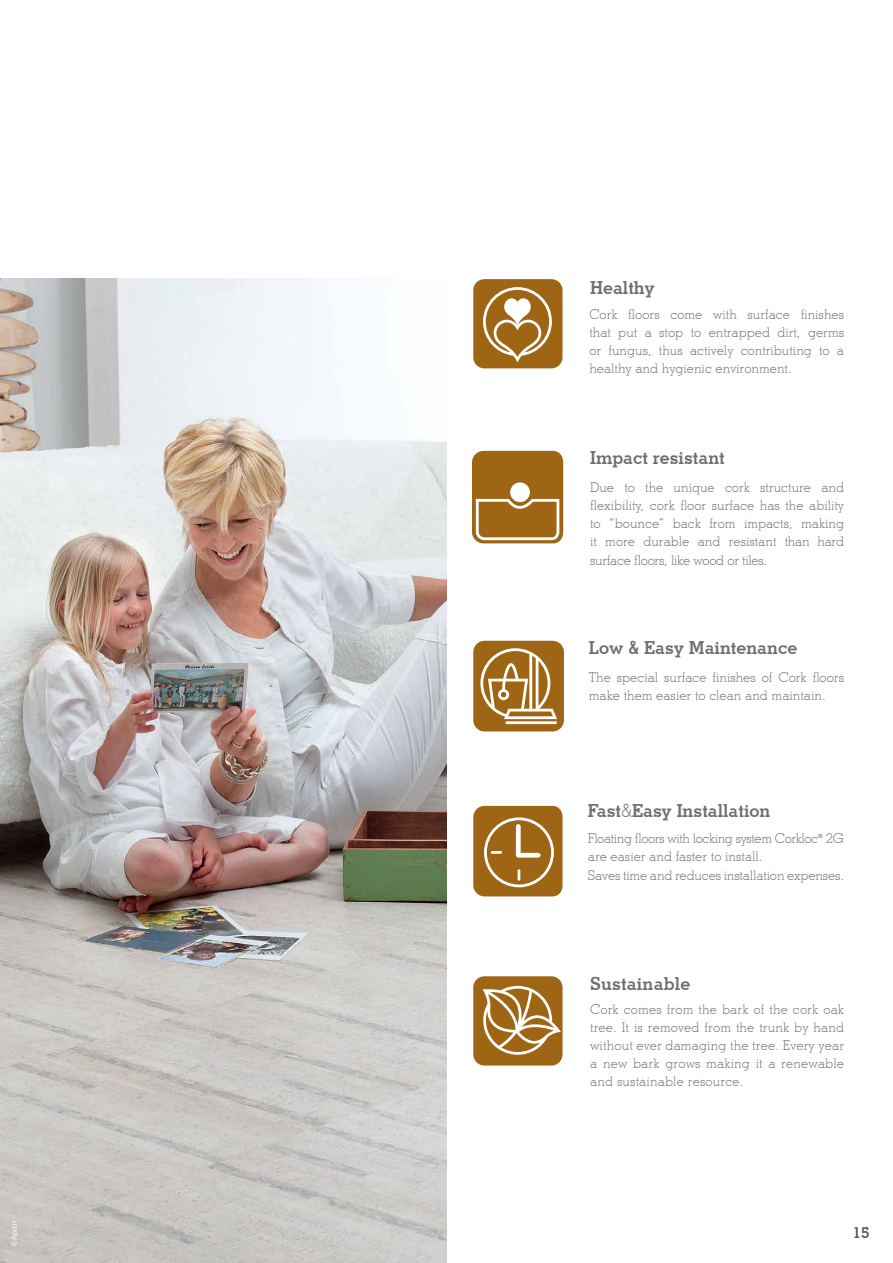
<style>
.page{position:relative;width:893px;height:1263px;background:#fff}
.page>*{position:absolute;margin:0;border:0;box-sizing:border-box;transform-origin:0 0}
.t1{font:700 18px "Stymie BT";color:#6d6e71}
.t2{font:700 15px "Stymie BT";color:#58595b}
.t3{font:300 13.5px/18px "Stymie BT";color:#6d6e71;text-align:justify}
.t4{font:300 13.5px/18px "Stymie BT";letter-spacing:-.03em;color:#6d6e71}
.t5{font:300 13.5px "Stymie BT";letter-spacing:-.02em;color:#6d6e71}
.t6{font:7.5px "Arial";color:#fff}
.s1{font-weight:300}
.s2{font-family:"Myriad Pro"}
</style>
<div class="page">
<div style="left:473px;top:806px;width:89px;height:90px;background:#9e6614;border-radius:11px"></div>
<svg style="left:484px;top:817px;width:70px;height:70px"></svg>
<div style="left:473px;top:641px;width:91px;height:90px;background:#9e6614;border-radius:11px"></div>
<svg style="left:480px;top:648px;width:77px;height:76px"></svg>
<div style="left:472px;top:451px;width:91px;height:92px;background:#9e6614;border-radius:11px"></div>
<svg style="left:473px;top:450px;width:88px;height:92px"></svg>
<div style="left:510px;top:482px;width:20px;height:20px;background:#fff;border-radius:50%"></div>
<div style="left:473px;top:279px;width:89px;height:89px;background:#9e6614;border-radius:11px"></div>
<svg style="left:483px;top:287px;width:69px;height:75px"></svg>
<div style="left:473px;top:976px;width:89px;height:89px;background:#9e6614;border-radius:11px"></div>
<svg style="left:482px;top:986px;width:79px;height:69px"></svg>
<img style="left:0;top:279px;width:446px;height:984px">
<p class="t6" style="left:9px;top:1246px;width:27px;rotate:-90deg">©Apcor</p>
<h1 class="t1" style="left:590px;top:276px;width:66px">Healthy</h1>
<p class="t3" style="left:589px;top:305px;width:256px">Cork floors come with surface finishes that put a stop to entrapped dirt, germs or fungus, thus actively contributing to a healthy and hygienic environment.</p>
<h1 class="t1" style="left:590px;top:446px;width:136px">Impact resistant</h1>
<p class="t3" style="left:590px;top:478px;width:255px">Due to the unique cork structure and flexibility, cork floor surface has the ability to “bounce” back from impacts, making it more durable and resistant than hard</p>
<p class="t5" style="left:590px;top:552px;width:179px">surface floors, like wood or tiles.</p>
<h1 class="t1" style="left:589px;top:637px;width:210px">Low &amp; Easy Maintenance</h1>
<p class="t3" style="left:589px;top:668px;width:257px">The special surface finishes of Cork floors make them easier to clean and maintain.</p>
<h1 class="t1" style="left:588px;top:799px;width:184px">Fast<span class="s1">&amp;</span>Easy Installation</h1>
<p class="t4" style="left:588px;top:829px;width:258px">Floating floors with locking system Corkloc<span class="s2">®</span> 2G are easier and faster to install.</p>
<p class="t3" style="left:588px;top:866px;width:258px">Saves time and reduces installation expenses.</p>
<h1 class="t1" style="left:590px;top:973px;width:102px">Sustainable</h1>
<p class="t3" style="left:590px;top:1000px;width:256px">Cork comes from the bark of the cork oak tree. It is removed from the trunk by hand without ever damaging the tree. Every year a new bark grows making it a renewable and sustainable resource.</p>
<p class="t2" style="left:853px;top:1224px;width:18px">15</p>
</div>
